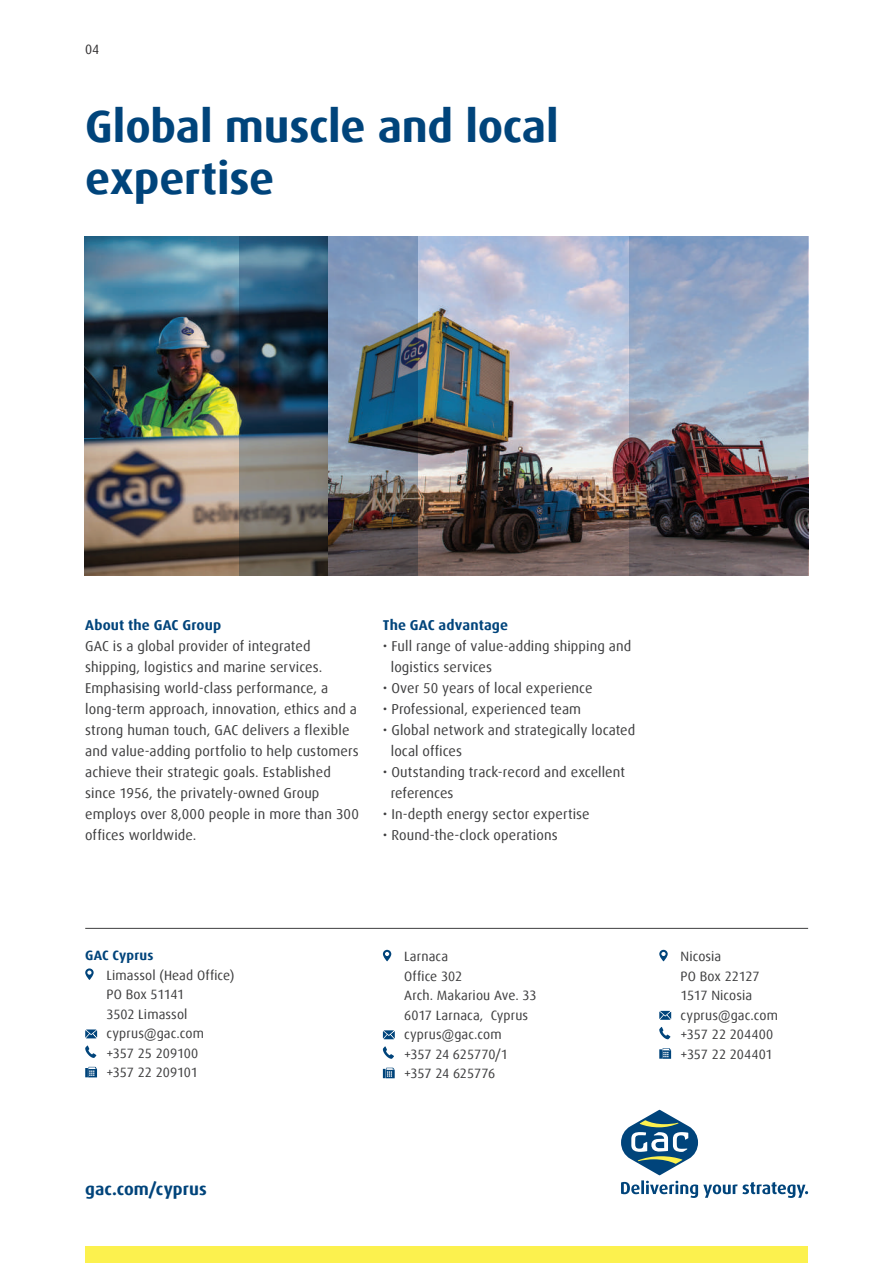
<style>
.page{position:relative;width:893px;height:1263px;background:#fff}
.page>*{position:absolute;margin:0;border:0;box-sizing:border-box;transform-origin:0 0}
.t1{font:700 45px/52.5px "Dax Offc";letter-spacing:-.005em;color:#00447b}
.t2{font:700 17.25px "Dax Offc";letter-spacing:.005em;color:#00447b}
.t3{font:14.25px/21px "Dax Offc";letter-spacing:.01em;color:#3e3e3f}
.t4{font:700 14.25px "Dax Offc";letter-spacing:.01em;color:#00447b}
.t5{font:13.5px/19.5px "Dax Offc";letter-spacing:.01em;color:#3e3e3f}
.t6{font:700 13.5px "Dax Offc";letter-spacing:.015em;color:#00447b}
.t7{font:13.5px "Dax Offc";color:#312f30}
</style>
<div class="page">
<svg style="left:659px;top:950px;width:9px;height:11px"></svg>
<svg style="left:659px;top:1011px;width:12px;height:9px"></svg>
<svg style="left:659px;top:1027px;width:11px;height:12px"></svg>
<svg style="left:659px;top:1048px;width:12px;height:11px"></svg>
<svg style="left:621px;top:1110px;width:187px;height:88px"></svg>
<svg style="left:85px;top:968px;width:9px;height:12px"></svg>
<svg style="left:85px;top:1029px;width:12px;height:9px"></svg>
<svg style="left:85px;top:1045px;width:11px;height:13px"></svg>
<svg style="left:85px;top:1067px;width:12px;height:10px"></svg>
<hr style="left:85px;top:928px;width:723px;height:1px;background:#3e3e3f">
<img style="left:85px;top:237px;width:154px;height:339px">
<img style="left:418px;top:237px;width:211px;height:339px">
<svg style="left:383px;top:950px;width:8px;height:11px"></svg>
<svg style="left:383px;top:1030px;width:12px;height:9px"></svg>
<svg style="left:383px;top:1046px;width:11px;height:13px"></svg>
<svg style="left:383px;top:1068px;width:12px;height:10px"></svg>
<img style="left:629px;top:237px;width:179px;height:339px">
<img style="left:239px;top:237px;width:179px;height:339px">
<div style="left:85px;top:1246px;width:723px;height:17px;background:#fcf14e"></div>
<p class="t7" style="left:85px;top:40px;width:16px">04</p>
<h1 class="t1" style="left:85px;top:100px;width:475px">Global muscle and local expertise</h1>
<p class="t4" style="left:85px;top:616px;width:137px">About the GAC Group</p>
<p class="t3" style="left:85px;top:635px;width:275px">GAC is a global provider of integrated shipping, logistics and marine services.<br>Emphasising world-class performance, a long-term approach, innovation, ethics and a strong human touch, GAC delivers a flexible and value-adding portfolio to help customers achieve their strategic goals. Established since 1956, the privately-owned Group employs over 8,000 people in more than 300 offices worldwide.</p>
<p class="t4" style="left:383px;top:616px;width:127px">The GAC advantage</p>
<p class="t3" style="left:391px;top:635px;width:242px;text-indent:-8px">• Full range of value-adding shipping and logistics services</p>
<p class="t3" style="left:383px;top:677px;width:211px">• Over 50 years of local experience</p>
<p class="t3" style="left:383px;top:698px;width:200px">• Professional, experienced team</p>
<p class="t3" style="left:391px;top:719px;width:246px;text-indent:-8px">• Global network and strategically located local offices</p>
<p class="t3" style="left:391px;top:761px;width:236px;text-indent:-8px">• Outstanding track-record and excellent references</p>
<p class="t3" style="left:383px;top:803px;width:208px">• In-depth energy sector expertise</p>
<p class="t3" style="left:383px;top:824px;width:176px">• Round-the-clock operations</p>
<p class="t6" style="left:85px;top:947px;width:70px">GAC Cyprus</p>
<p class="t5" style="left:106px;top:966px;width:129px">Limassol (Head Office)<br>PO Box 51141<br>3502 Limassol cyprus@gac.com +357 25 209100<br>+357 22 209101</p>
<p class="t2" style="left:85px;top:1178px;width:123px">gac.com/cyprus</p>
<p class="t5" style="left:404px;top:947px;width:134px">Larnaca<br>Office 302<br>Arch. Makariou Ave. 33<br>6017 Larnaca, Cyprus cyprus@gac.com<br>+357 24 625770/1 +357 24 625776</p>
<p class="t5" style="left:680px;top:947px;width:99px">Nicosia<br>PO Box 22127<br>1517 Nicosia cyprus@gac.com +357 22 204400 +357 22 204401</p>
</div>
